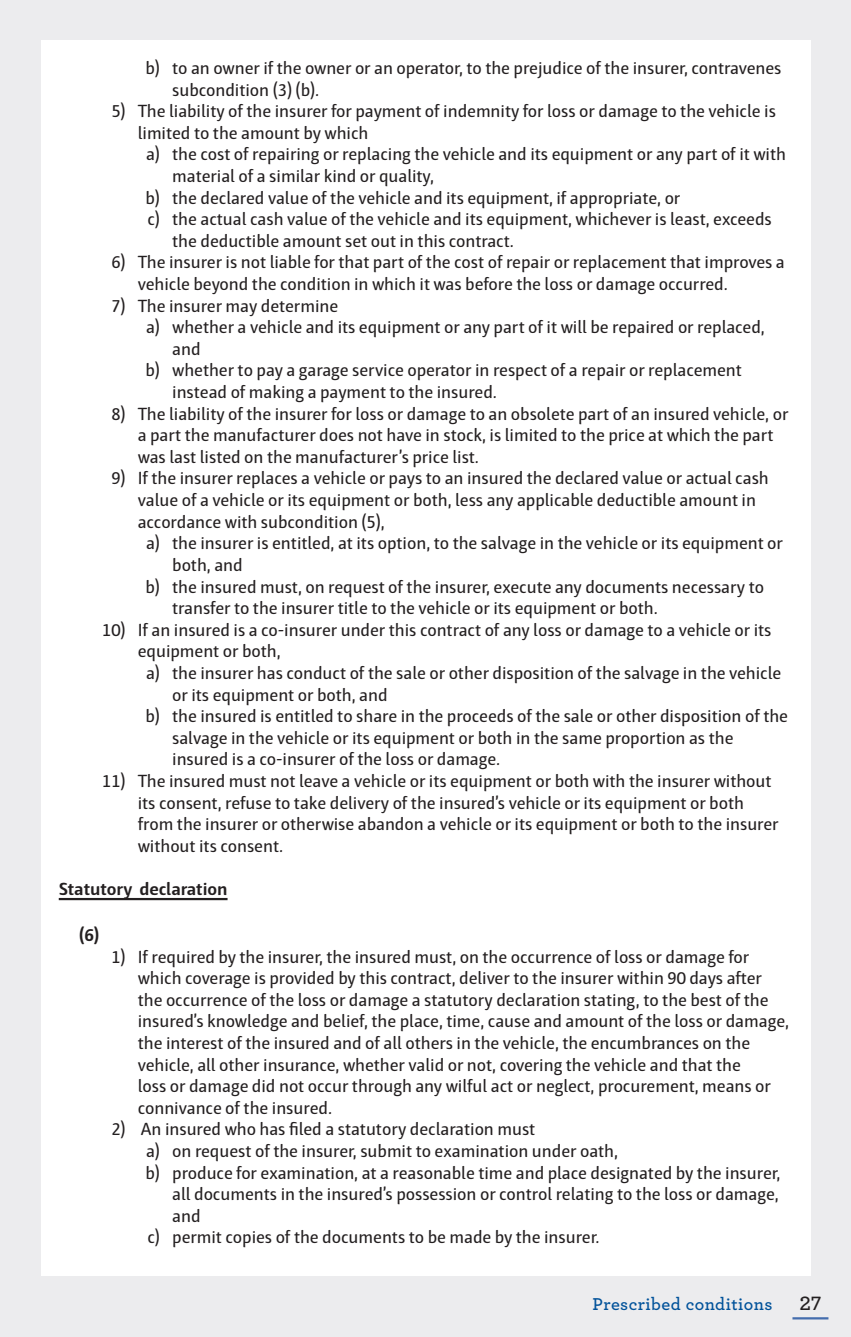
<style>
.page{position:relative;width:851px;height:1337px;background:#fff}
.page>*{position:absolute;margin:0;border:0;box-sizing:border-box;transform-origin:0 0}
.Page_No{font:600 20.25px "Archer";color:#231f20}
.t1{font:18px/21.6px "Haptic";letter-spacing:-.005em;color:#231f20}
.Body_-_Bold_-_Underl{font:700 18px "Haptic";letter-spacing:-.005em;color:#231f20}
.Section_Header_-_Foo{font:600 18px "Archer";letter-spacing:.025em;color:#01529a}
</style>
<div class="page">
<div style="left:0;top:0;width:850px;height:1336px;background:#ececee"></div>
<div style="left:40px;top:40px;width:770px;height:1236px;background:#fff"></div>
<hr style="left:792px;top:1317px;width:36px;height:2px;background:#446dad">
<hr style="left:59px;top:898px;width:168px;height:2px;background:#231f20">
<p class="t1" style="left:172px;top:57px;width:611px;text-indent:-27px">b) to an owner if the owner or an operator, to the prejudice of the insurer, contravenes subcondition (3) (b).</p>
<p class="t1" style="left:138px;top:100px;width:639px;text-indent:-26px">5) The liability of the insurer for payment of indemnity for loss or damage to the vehicle is limited to the amount by which</p>
<p class="t1" style="left:172px;top:143px;width:615px;text-indent:-26px">a) the cost of repairing or replacing the vehicle and its equipment or any part of it with material of a similar kind or quality,</p>
<p class="t1" style="left:145px;top:187px;width:536px">b) the declared value of the vehicle and its equipment, if appropriate, or</p>
<p class="t1" style="left:172px;top:208px;width:601px;text-indent:-25px">c) the actual cash value of the vehicle and its equipment, whichever is least, exceeds the deductible amount set out in this contract.</p>
<p class="t1" style="left:138px;top:251px;width:648px;text-indent:-26px">6) The insurer is not liable for that part of the cost of repair or replacement that improves a vehicle beyond the condition in which it was before the loss or damage occurred.</p>
<p class="t1" style="left:111px;top:295px;width:228px">7) The insurer may determine</p>
<p class="t1" style="left:172px;top:316px;width:594px;text-indent:-26px">a) whether a vehicle and its equipment or any part of it will be repaired or replaced, and</p>
<p class="t1" style="left:172px;top:359px;width:571px;text-indent:-27px">b) whether to pay a garage service operator in respect of a repair or replacement instead of making a payment to the insured.</p>
<p class="t1" style="left:138px;top:403px;width:652px;text-indent:-26px">8) The liability of the insurer for loss or damage to an obsolete part of an insured vehicle, or a part the manufacturer does not have in stock, is limited to the price at which the part was last listed on the manufacturer’s price list.</p>
<p class="t1" style="left:138px;top:467px;width:632px;text-indent:-26px">9) If the insurer replaces a vehicle or pays to an insured the declared value or actual cash value of a vehicle or its equipment or both, less any applicable deductible amount in accordance with subcondition (5),</p>
<p class="t1" style="left:172px;top:532px;width:612px;text-indent:-26px">a) the insurer is entitled, at its option, to the salvage in the vehicle or its equipment or both, and</p>
<p class="t1" style="left:172px;top:575px;width:593px;text-indent:-27px">b) the insured must, on request of the insurer, execute any documents necessary to transfer to the insurer title to the vehicle or its equipment or both.</p>
<p class="t1" style="left:138px;top:619px;width:635px;text-indent:-36px">10) If an insured is a co-insurer under this contract of any loss or damage to a vehicle or its equipment or both,</p>
<p class="t1" style="left:172px;top:662px;width:610px;text-indent:-26px">a) the insurer has conduct of the sale or other disposition of the salvage in the vehicle or its equipment or both, and</p>
<p class="t1" style="left:172px;top:705px;width:617px;text-indent:-27px">b) the insured is entitled to share in the proceeds of the sale or other disposition of the salvage in the vehicle or its equipment or both in the same proportion as the insured is a co-insurer of the loss or damage.</p>
<p class="t1" style="left:138px;top:770px;width:642px;text-indent:-36px">11) The insured must not leave a vehicle or its equipment or both with the insurer without its consent, refuse to take delivery of the insured’s vehicle or its equipment or both from the insurer or otherwise abandon a vehicle or its equipment or both to the insurer without its consent.</p>
<p class="Body_-_Bold_-_Underl" style="left:59px;top:878px;width:170px">Statutory declaration</p>
<p class="Body_-_Bold_-_Underl" style="left:79px;top:924px;width:22px">(6)</p>
<p class="t1" style="left:138px;top:945px;width:652px;text-indent:-26px">1) If required by the insurer, the insured must, on the occurrence of loss or damage for which coverage is provided by this contract, deliver to the insurer within 90 days after the occurrence of the loss or damage a statutory declaration stating, to the best of the insured’s knowledge and belief, the place, time, cause and amount of the loss or damage, the interest of the insured and of all others in the vehicle, the encumbrances on the vehicle, all other insurance, whether valid or not, covering the vehicle and that the<br>loss or damage did not occur through any wilful act or neglect, procurement, means or connivance of the insured.</p>
<p class="t1" style="left:111px;top:1118px;width:425px">2) An insured who has filed a statutory declaration must</p>
<p class="t1" style="left:146px;top:1140px;width:473px">a) on request of the insurer, submit to examination under oath,</p>
<p class="t1" style="left:172px;top:1161px;width:609px;text-align:justify;text-indent:-27px">b) produce for examination, at a reasonable time and place designated by the insurer, all documents in the insured’s possession or control relating to the loss or damage, and</p>
<p class="t1" style="left:147px;top:1226px;width:453px">c) permit copies of the documents to be made by the insurer.</p>
<p class="Section_Header_-_Foo" style="left:592px;top:1290px;width:181px">Prescribed conditions</p>
<p class="Page_No" style="left:799px;top:1288px;width:23px">27</p>
</div>
